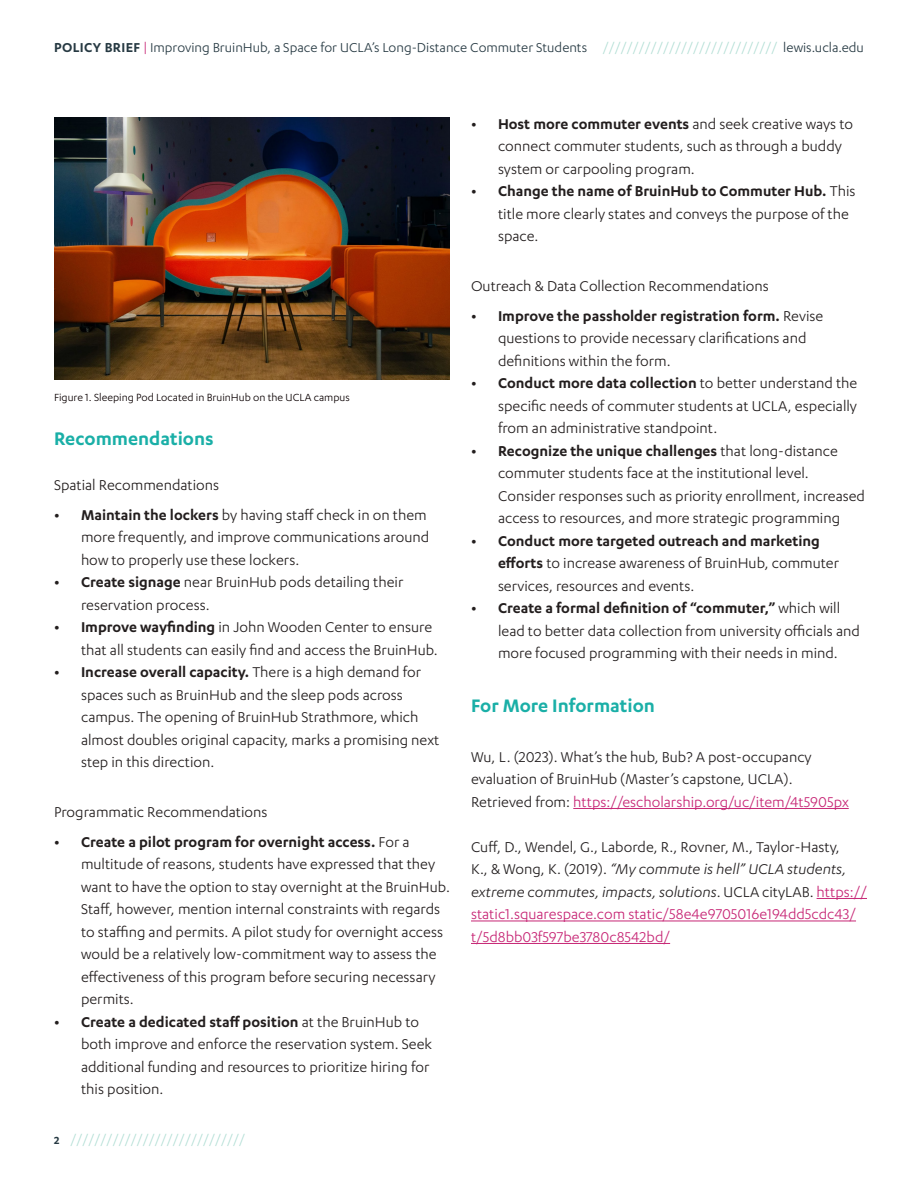
<style>
.page{position:relative;width:918px;height:1188px;background:#fff}
.page>*{position:absolute;margin:0;border:0;box-sizing:border-box;transform-origin:0 0}
.Body_Copy{font:600 21px "Karbon";color:#1aafa7}
.Body_Copy-2{font:16.5px/22.5px "Karbon";color:#231e1e}
.Body_Copy-3{font:16.5px/22.5px "Karbon";color:#c72776}
.Body_Copy-4{font:16.5px/22.5px "Karbon";color:#231f20}
.Small_Page_Header{font:15px "Karbon";color:#273a43}
.t1{font:15px "Karbon";color:#afddd3}
.t2{font:12px "Karbon";color:#0b0002}
.s1{font-weight:600}
.s2{color:#c72776}
.s3{color:#273a43}
.s4{font-weight:600;font-size:12px;color:#273a43}
.s5{color:#231f20}
.s6{font-style:italic;color:#231f20}
</style>
<div class="page">
<hr style="left:573px;top:808px;width:276px;height:1px;background:#c72776">
<hr style="left:817px;top:898px;width:50px;height:1px;background:#c72776">
<hr style="left:471px;top:921px;width:385px;height:1px;background:#c72776">
<hr style="left:471px;top:943px;width:199px;height:1px;background:#c72776">
<img style="left:54px;top:118px;width:396px;height:262px">
<p class="Small_Page_Header" style="left:54px;top:39px;width:535px"><span class="s1">POLICY BRIEF</span> <span class="s2">|</span> Improving BruinHub, a Space for UCLA’s Long-Distance Commuter Students</p>
<p class="t1" style="left:603px;top:39px;width:263px">///////////////////////////// <span class="s3">lewis.ucla.edu</span></p>
<p class="t2" style="left:54px;top:391px;width:297px">Figure 1. Sleeping Pod Located in BruinHub on the UCLA campus</p>
<p class="Body_Copy" style="left:54px;top:427px;width:161px">Recommendations</p>
<p class="Body_Copy-2" style="left:54px;top:473px;width:167px">Spatial Recommendations</p>
<p class="Body_Copy-2" style="left:81px;top:503px;width:350px;text-indent:-27px"><span class="s1">• Maintain the lockers</span> by having staff check in on them more frequently, and improve communications around how to properly use these lockers.</p>
<p class="Body_Copy-2" style="left:81px;top:571px;width:324px;text-indent:-27px"><span class="s1">• Create signage</span> near BruinHub pods detailing their reservation process.</p>
<p class="Body_Copy-2" style="left:81px;top:616px;width:358px;text-indent:-27px"><span class="s1">• Improve wayfinding</span> in John Wooden Center to ensure that all students can easily find and access the BruinHub.</p>
<p class="Body_Copy-2" style="left:81px;top:661px;width:360px;text-indent:-27px"><span class="s1">• Increase overall capacity.</span> There is a high demand for spaces such as BruinHub and the sleep pods across campus. The opening of BruinHub Strathmore, which almost doubles original capacity, marks a promising next step in this direction.</p>
<p class="Body_Copy-2" style="left:54px;top:800px;width:215px">Programmatic Recommendations</p>
<p class="Body_Copy-2" style="left:81px;top:830px;width:370px;text-indent:-27px"><span class="s1">• Create a pilot program for overnight access.</span> For a multitude of reasons, students have expressed that they want to have the option to stay overnight at the BruinHub.<br>Staff, however, mention internal constraints with regards to staffing and permits. A pilot study for overnight access would be a relatively low-commitment way to assess the effectiveness of this program before securing necessary permits.</p>
<p class="Body_Copy-2" style="left:81px;top:1010px;width:353px;text-indent:-27px"><span class="s1">• Create a dedicated staff position</span> at the BruinHub to both improve and enforce the reservation system. Seek additional funding and resources to prioritize hiring for this position.</p>
<p class="t1" style="left:54px;top:1131px;width:193px"><span class="s4">2</span> /////////////////////////////</p>
<p class="Body_Copy-2" style="left:498px;top:112px;width:357px;text-indent:-27px"><span class="s1">• Host more commuter events</span> and seek creative ways to connect commuter students, such as through a buddy system or carpooling program.</p>
<p class="Body_Copy-2" style="left:498px;top:180px;width:359px;text-indent:-27px"><span class="s1">• Change the name of BruinHub to Commuter Hub.</span> This title more clearly states and conveys the purpose of the space.</p>
<p class="Body_Copy-2" style="left:471px;top:274px;width:299px">Outreach &amp; Data Collection Recommendations</p>
<p class="Body_Copy-2" style="left:498px;top:304px;width:327px;text-indent:-27px"><span class="s1">• Improve the passholder registration form.</span> Revise questions to provide necessary clarifications and definitions within the form.</p>
<p class="Body_Copy-2" style="left:498px;top:372px;width:361px;text-align:justify;text-indent:-27px"><span class="s1">• Conduct more data collection</span> to better understand the specific needs of commuter students at UCLA, especially from an administrative standpoint.</p>
<p class="Body_Copy-2" style="left:498px;top:439px;width:369px;text-indent:-27px"><span class="s1">• Recognize the unique challenges</span> that long-distance commuter students face at the institutional level.<br>Consider responses such as priority enrollment, increased access to resources, and more strategic programming</p>
<p class="Body_Copy-2" style="left:498px;top:529px;width:343px;text-indent:-27px"><span class="s1">• Conduct more targeted outreach and marketing efforts</span> to increase awareness of BruinHub, commuter services, resources and events.</p>
<p class="Body_Copy-2" style="left:498px;top:597px;width:363px;text-indent:-27px"><span class="s1">• Create a formal definition of “commuter,”</span> which will lead to better data collection from university officials and more focused programming with their needs in mind.</p>
<p class="Body_Copy" style="left:471px;top:694px;width:185px">For More Information</p>
<p class="Body_Copy-4" style="left:471px;top:745px;width:342px">Wu, L. (2023). What’s the hub, Bub? A post-occupancy evaluation of BruinHub (Master’s capstone, UCLA).</p>
<p class="Body_Copy-3" style="left:471px;top:790px;width:379px"><span class="s5">Retrieved from:</span> https://escholarship.org/uc/item/4t5905px</p>
<p class="Body_Copy-3" style="left:471px;top:835px;width:398px"><span class="s5">Cuff, D., Wendel, G., Laborde, R., Rovner, M., Taylor-Hasty,<br>K., &amp; Wong, K. (2019).</span> <span class="s6">“My commute is hell” UCLA students, extreme commutes, impacts, solutions</span><span class="s5">. UCLA cityLAB.</span> https:// static1.squarespace.com static/58e4e9705016e194dd5cdc43/ t/5d8bb03f597be3780c8542bd/</p>
</div>
